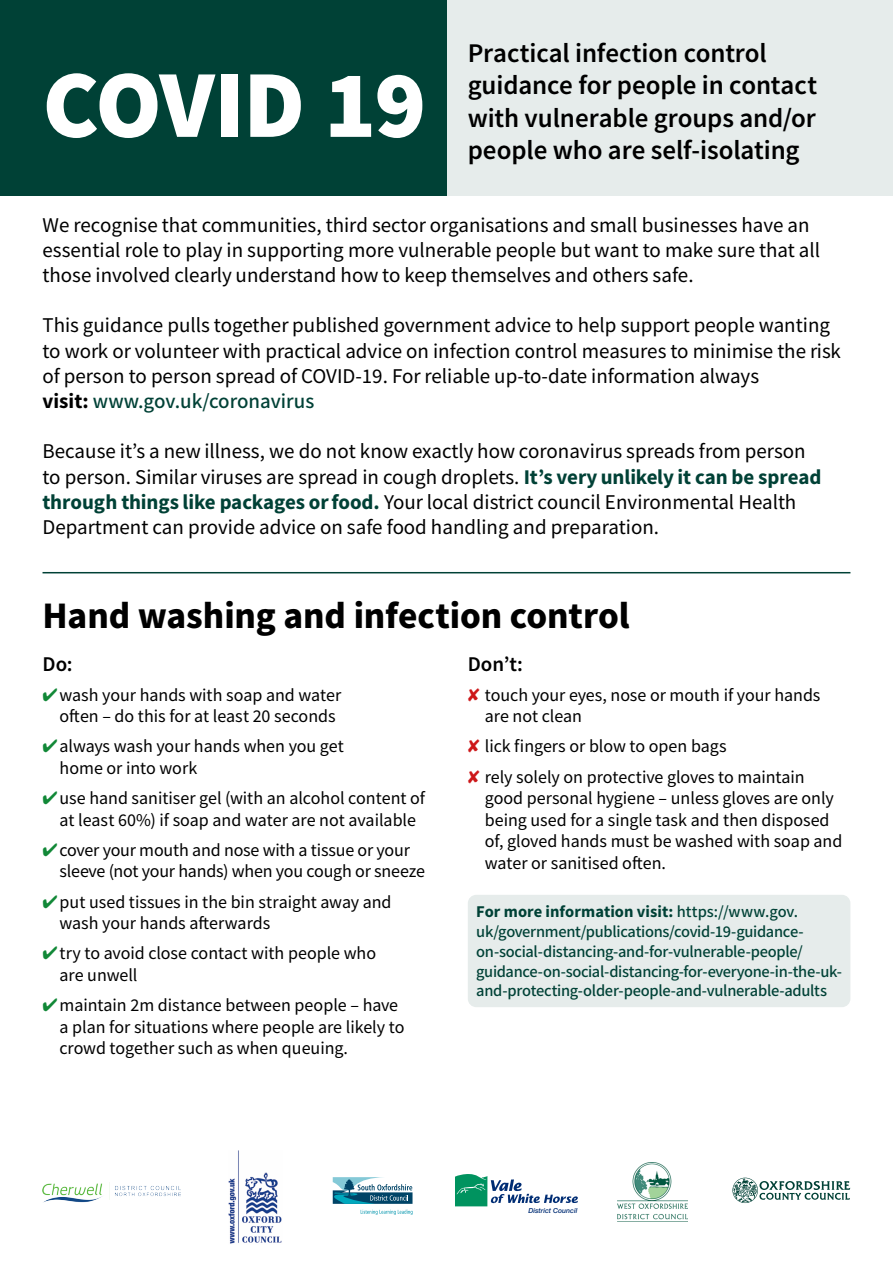
<style>
.page{position:relative;width:893px;height:1263px;background:#fff}
.page>*{position:absolute;margin:0;border:0;box-sizing:border-box;transform-origin:0 0}
.t1{font:96px "Source Sans Variable";letter-spacing:.05em;color:#fff}
.t2{font:37.5px "Source Sans Variable";letter-spacing:.045em;color:#000}
.t3{font:27px/32.4px "Source Sans Variable";letter-spacing:.03em;color:#000}
.t4{font:21px/25.2px "Source Sans Variable";letter-spacing:.02em;color:#000}
.t5{font:18px/21.6px "Source Sans Variable";letter-spacing:.02em;color:#000}
.t6{font:16.5px/19.8px "Source Sans Variable";letter-spacing:.01em;color:#004136}
.t7{font:italic 500 6.9px "Helvetica Neue";color:#002d74}
.s1{color:#004136}
.s2{color:#118837}
.s3{color:#cd1719}
</style>
<div class="page">
<img style="left:43px;top:1182px;width:137px;height:20px">
<img style="left:229px;top:1150px;width:53px;height:94px">
<svg style="left:333px;top:1177px;width:79px;height:37px"></svg>
<svg style="left:455px;top:1174px;width:123px;height:32px"></svg>
<img style="left:617px;top:1162px;width:70px;height:58px">
<svg style="left:732px;top:1178px;width:118px;height:25px"></svg>
<div style="left:446px;top:0;width:447px;height:196px;background:#e6eceb"></div>
<div style="left:0;top:0;width:446px;height:196px;background:#004136"></div>
<hr style="left:43px;top:572px;width:807px;height:1px;background:#004136">
<div style="left:468px;top:895px;width:382px;height:112px;background:#e6eceb;border-radius:9px"></div>
<h1 class="t1" style="left:43px;top:47px;width:379px">COVID 19</h1>
<p class="t3" style="left:468px;top:37px;width:349px">Practical infection control guidance for people in contact with vulnerable groups and/or</p>
<p class="t3" style="left:468px;top:134px;width:332px">people who are self-isolating</p>
<p class="t4" style="left:43px;top:212px;width:779px">We recognise that communities, third sector organisations and small businesses have an essential role to play in supporting more vulnerable people but want to make sure that all those involved clearly understand how to keep themselves and others safe.</p>
<p class="t4" style="left:43px;top:313px;width:799px">This guidance pulls together published government advice to help support people wanting to work or volunteer with practical advice on infection control measures to minimise the risk of person to person spread of COVID-19. For reliable up-to-date information always<br>visit: <span class="s1">www.gov.uk/coronavirus</span></p>
<p class="t4" style="left:43px;top:439px;width:780px">Because it’s a new illness, we do not know exactly how coronavirus spreads from person to person. Similar viruses are spread in cough droplets. <span class="s1">It’s very unlikely it can be spread through things like packages or food.</span> Your local district council Environmental Health Department can provide advice on safe food handling and preparation.</p>
<h2 class="t2" style="left:43px;top:593px;width:586px">Hand washing and infection control</h2>
<p class="t4" style="left:43px;top:651px;width:30px">Do:</p>
<p class="t5" style="left:43px;top:684px;width:300px;text-align:right"><span class="s2">✔</span>wash your hands with soap and water often – do this for at least 20 seconds</p>
<p class="t5" style="left:60px;top:736px;width:285px;text-indent:-17px"><span class="s2">✔</span>always wash your hands when you get home or into work</p>
<p class="t5" style="left:43px;top:787px;width:383px;text-align:center"><span class="s2">✔</span>use hand sanitiser gel (with an alcohol content of at least 60%) if soap and water are not available</p>
<p class="t5" style="left:60px;top:839px;width:367px;text-indent:-17px"><span class="s2">✔</span>cover your mouth and nose with a tissue or your sleeve (not your hands) when you cough or sneeze</p>
<p class="t5" style="left:60px;top:891px;width:333px;text-indent:-17px"><span class="s2">✔</span>put used tissues in the bin straight away and wash your hands afterwards</p>
<p class="t5" style="left:60px;top:943px;width:318px;text-indent:-17px"><span class="s2">✔</span>try to avoid close contact with people who are unwell</p>
<p class="t5" style="left:60px;top:994px;width:346px;text-indent:-17px"><span class="s2">✔</span>maintain 2m distance between people – have a plan for situations where people are likely to crowd together such as when queuing.</p>
<p class="t4" style="left:468px;top:651px;width:55px">Don’t:</p>
<p class="t5" style="left:485px;top:684px;width:337px;text-indent:-17px"><span class="s3">✘</span> touch your eyes, nose or mouth if your hands are not clean</p>
<p class="t5" style="left:468px;top:731px;width:338px;line-height:30.2px"><span class="s3">✘</span> lick fingers or blow to open bags<br><span class="s3">✘</span> rely solely on protective gloves to maintain</p>
<p class="t5" style="left:485px;top:787px;width:359px">good personal hygiene – unless gloves are only being used for a single task and then disposed of, gloved hands must be washed with soap and water or sanitised often.</p>
<p class="t6" style="left:476px;top:902px;width:367px">For more information visit: https://www.gov. uk/government/publications/covid-19-guidance&shy;on-social-distancing-and-for-vulnerable-people/ guidance-on-social-distancing-for-everyone-in-the-uk&shy;and-protecting-older-people-and-vulnerable-adults</p>
<p class="t7" style="left:528px;top:1206px;width:51px">District Council</p>
</div>
